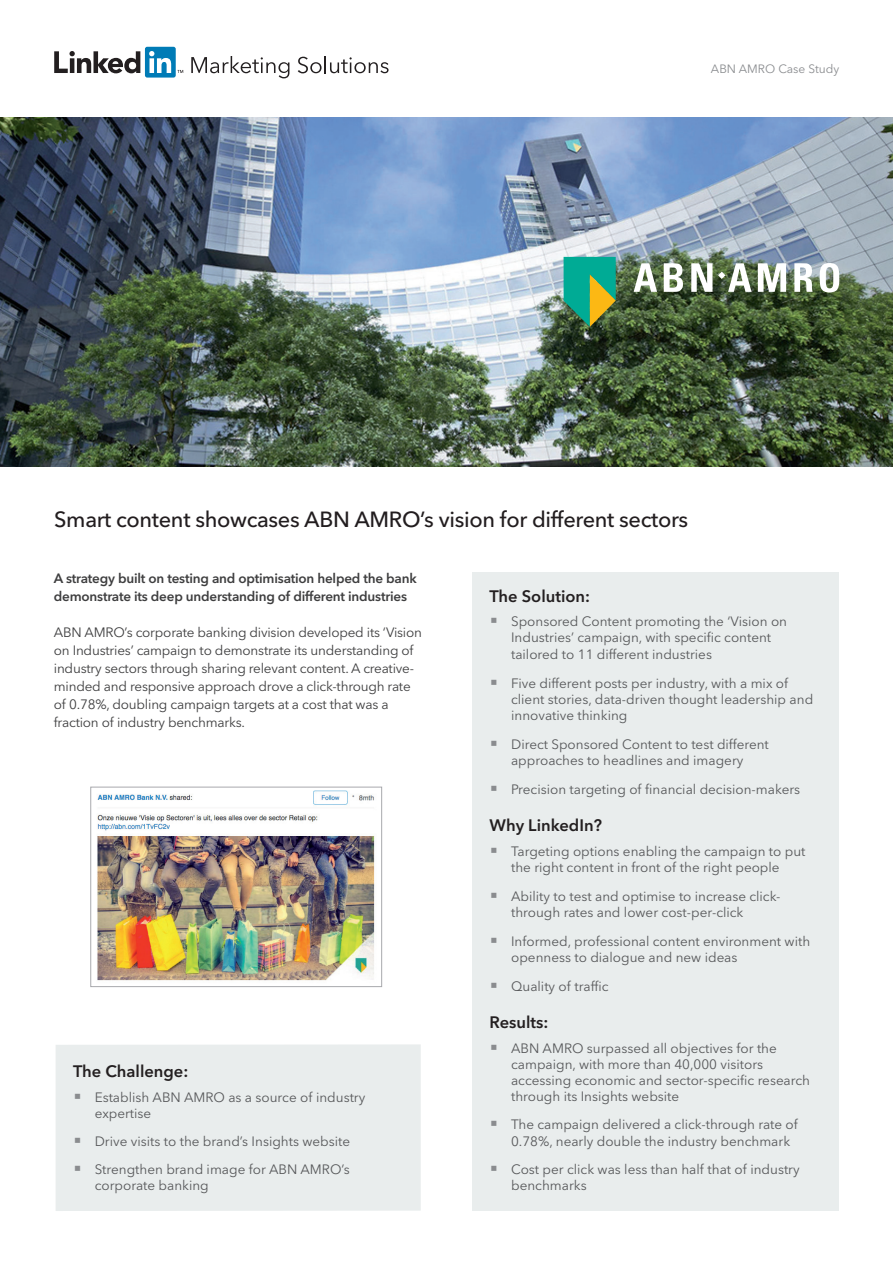
<style>
.page{position:relative;width:893px;height:1263px;background:#fff}
.page>*{position:absolute;margin:0;border:0;box-sizing:border-box;transform-origin:0 0}
.t1{font:500 21.9px "Avenir Next LT Pro";letter-spacing:-.015em;color:#221d1f}
.t2{font:600 16.5px "Avenir Next LT Pro";color:#231f20}
.t3{font:13.5px/16.2px "Avenir Next LT Pro";color:#57585a}
.t4{font:13.5px/18px "Avenir Next LT Pro";letter-spacing:-.015em;color:#3e3e3f}
.t5{font:600 13.5px/18px "Avenir Next LT Pro";letter-spacing:-.015em;color:#3e3e3f}
.t6{font:12px "Avenir Next LT Pro";color:#8a8c8f}
</style>
<div class="page">
<img style="left:0;top:118px;width:893px;height:348px">
<div style="left:472px;top:572px;width:366px;height:639px;background:#e9eded"></div>
<svg style="left:191px;top:56px;width:98px;height:22px"></svg>
<svg style="left:298px;top:56px;width:91px;height:17px"></svg>
<svg style="left:54px;top:47px;width:129px;height:31px"></svg>
<div style="left:56px;top:1044px;width:365px;height:167px;background:#e9eded"></div>
<img style="left:97px;top:790px;width:278px;height:191px">
<div style="left:90px;top:787px;width:292px;height:200px;border:1px solid #a8a9ad"></div>
<svg style="left:691px;top:263px;width:21px;height:29px"></svg>
<svg style="left:758px;top:263px;width:28px;height:29px"></svg>
<svg style="left:794px;top:263px;width:18px;height:29px"></svg>
<svg style="left:634px;top:263px;width:23px;height:29px"></svg>
<svg style="left:664px;top:263px;width:19px;height:29px"></svg>
<svg style="left:718px;top:263px;width:33px;height:29px"></svg>
<svg style="left:819px;top:263px;width:21px;height:29px"></svg>
<svg style="left:564px;top:257px;width:52px;height:70px;background:#3c9d6a"></svg>
<p class="t6" style="left:711px;top:61px;width:130px">ABN AMRO Case Study</p>
<h1 class="t1" style="left:54px;top:506px;width:636px">Smart content showcases ABN AMRO’s vision for different sectors</h1>
<p class="t5" style="left:54px;top:569px;width:364px">A strategy built on testing and optimisation helped the bank demonstrate its deep understanding of different industries</p>
<p class="t4" style="left:54px;top:623px;width:370px">ABN AMRO’s corporate banking division developed its ‘Vision on Industries’ campaign to demonstrate its understanding of industry sectors through sharing relevant content. A creative&shy;minded and responsive approach drove a click-through rate of 0.78%, doubling campaign targets at a cost that was a fraction of industry benchmarks.</p>
<p class="t2" style="left:73px;top:1061px;width:117px">The Challenge:</p>
<p class="t3" style="left:95px;top:1089px;width:272px">Establish ABN AMRO as a source of industry expertise</p>
<p class="t3" style="left:95px;top:1127px;width:257px;line-height:28px">Drive visits to the brand’s Insights website<br>Strengthen brand image for ABN AMRO’s</p>
<p class="t3" style="left:95px;top:1177px;width:116px">corporate banking</p>
<p class="t2" style="left:489px;top:586px;width:102px">The Solution:</p>
<p class="t3" style="left:511px;top:613px;width:277px">Sponsored Content promoting the ‘Vision on<br>Industries’ campaign, with specific content tailored to 11 different industries</p>
<p class="t3" style="left:511px;top:675px;width:304px">Five different posts per industry, with a mix of client stories, data-driven thought leadership and innovative thinking</p>
<p class="t3" style="left:511px;top:736px;width:259px">Direct Sponsored Content to test different approaches to headlines and imagery</p>
<p class="t3" style="left:511px;top:781px;width:291px">Precision targeting of financial decision-makers</p>
<p class="t2" style="left:489px;top:815px;width:114px">Why LinkedIn?</p>
<p class="t3" style="left:511px;top:843px;width:296px">Targeting options enabling the campaign to put the right content in front of the right people</p>
<p class="t3" style="left:511px;top:888px;width:271px">Ability to test and optimise to increase click&shy;through rates and lower cost-per-click</p>
<p class="t3" style="left:511px;top:933px;width:301px">Informed, professional content environment with openness to dialogue and new ideas</p>
<p class="t3" style="left:511px;top:978px;width:99px">Quality of traffic</p>
<p class="t2" style="left:489px;top:1012px;width:60px">Results:</p>
<p class="t3" style="left:511px;top:1040px;width:300px">ABN AMRO surpassed all objectives for the campaign, with more than 40,000 visitors accessing economic and sector-specific research through its Insights website</p>
<p class="t3" style="left:511px;top:1116px;width:288px">The campaign delivered a click-through rate of<br>0.78%, nearly double the industry benchmark</p>
<p class="t3" style="left:511px;top:1161px;width:290px">Cost per click was less than half that of industry benchmarks</p>
</div>
